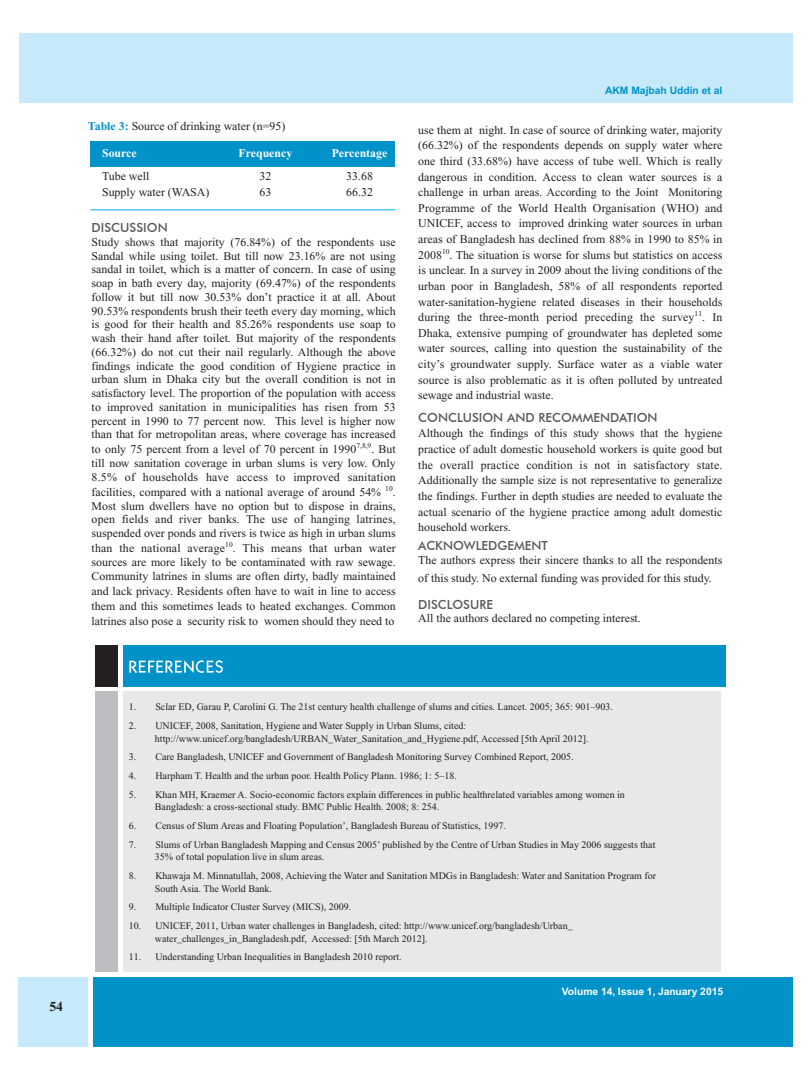
<style>
.page{position:relative;width:810px;height:1080px;background:#fff}
.page>*{position:absolute;margin:0;border:0;box-sizing:border-box;transform-origin:0 0}
.t1{font:700 13.75px "Times New Roman";color:#231f20}
.t2{font:500 12.5px "Futura BT";color:#57585a}
.t3{font:11.88px/15.6px "Times New Roman";color:#231f20;text-align:justify}
.t4{font:700 11.88px "Times New Roman";color:#fff}
.t5{font:700 10.25px "Helvetica";color:#fff}
.t6{font:700 10.25px "Helvetica";color:#0092c8}
.t7{font:10px/12.5px "Times New Roman";color:#231f20}
.s1{font-weight:700;color:#0092c8}
</style>
<div class="page">
<div style="left:90px;top:141px;width:305px;height:25px;background:#0092c8"></div>
<div style="left:19px;top:34px;width:774px;height:69px;background:#c6eafa"></div>
<div style="left:94px;top:978px;width:699px;height:69px;background:#0092c8"></div>
<div style="left:19px;top:978px;width:69px;height:69px;background:#c6eafa"></div>
<hr style="left:91px;top:210px;width:304px;height:1px;background:#00aeef">
<div style="left:95px;top:645px;width:23px;height:42px;background:#231f20"></div>
<div style="left:123px;top:691px;width:597px;height:281px;background:#e7e8e9"></div>
<div style="left:95px;top:691px;width:23px;height:281px;background:#bdbec1"></div>
<div style="left:123px;top:645px;width:603px;height:42px;background:#0092c8"></div>
<svg style="left:129px;top:660px;width:94px;height:13px"></svg>
<p class="t3" style="left:88px;top:118px;width:199px"><span class="s1">Table 3:</span> Source of drinking water (n=95)</p>
<p class="t4" style="left:102px;top:147px;width:36px">Source</p>
<p class="t4" style="left:238px;top:147px;width:55px">Frequency</p>
<p class="t4" style="left:332px;top:147px;width:57px">Percentage</p>
<p class="t3" style="left:102px;top:168px;width:49px">Tube well</p>
<p class="t3" style="left:259px;top:168px;width:13px">32</p>
<p class="t3" style="left:346px;top:168px;width:28px">33.68</p>
<p class="t3" style="left:102px;top:184px;width:109px">Supply water (WASA)</p>
<p class="t3" style="left:259px;top:184px;width:13px">63</p>
<p class="t3" style="left:346px;top:184px;width:28px">66.32</p>
<p class="t2" style="left:92px;top:220px;width:78px">DISCUSSION</p>
<p class="t3" style="left:92px;top:235px;width:306px;line-height:13.8px">Study shows that majority (76.84%) of the respondents use Sandal while using toilet. But till now 23.16% are not using sandal in toilet, which is a matter of concern. In case of using soap in bath every day, majority (69.47%) of the respondents follow it but till now 30.53% don’t practice it at all. About 90.53% respondents brush their teeth every day morning, which is good for their health and 85.26% respondents use soap to wash their hand after toilet. But majority of the respondents (66.32%) do not cut their nail regularly. Although the above findings indicate the good condition of Hygiene practice in urban slum in Dhaka city but the overall condition is not in satisfactory level. The proportion of the population with access to improved sanitation in municipalities has risen from 53 percent in 1990 to 77 percent now. This level is higher now than that for metropolitan areas, where coverage has increased</p>
<p class="t3" style="left:92px;top:443px;width:306px;line-height:13.8px">to only 75 percent from a level of 70 percent in 1990<sup>7,8,9</sup>. But till now sanitation coverage in urban slums is very low. Only 8.5% of households have access to improved sanitation</p>
<p class="t3" style="left:92px;top:485px;width:306px;line-height:13.8px">facilities, compared with a national average of around 54% <sup>10</sup>.<br>Most slum dwellers have no option but to dispose in drains, open fields and river banks. The use of hanging latrines, suspended over ponds and rivers is twice as high in urban slums</p>
<p class="t3" style="left:92px;top:542px;width:306px;line-height:13.8px">than the national average<sup>10</sup>. This means that urban water sources are more likely to be contaminated with raw sewage.<br>Community latrines in slums are often dirty, badly maintained</p>
<p class="t3" style="left:92px;top:583px;width:306px;line-height:15px">and lack privacy. Residents often have to wait in line to access them and this sometimes leads to heated exchanges. Common latrines also pose a security risk to women should they need to</p>
<p class="t6" style="left:605px;top:84px;width:119px">AKM Majbah Uddin et al</p>
<p class="t3" style="left:418px;top:122px;width:306px">use them at night. In case of source of drinking water, majority (66.32%) of the respondents depends on supply water where one third (33.68%) have access of tube well. Which is really dangerous in condition. Access to clean water sources is a challenge in urban areas. According to the Joint Monitoring Programme of the World Health Organisation (WHO) and UNICEF, access to improved drinking water sources in urban areas of Bangladesh has declined from 88% in 1990 to 85% in 2008<sup>10</sup>. The situation is worse for slums but statistics on access is unclear. In a survey in 2009 about the living conditions of the urban poor in Bangladesh, 58% of all respondents reported water-sanitation-hygiene related diseases in their households during the three-month period preceding the survey<sup>11</sup>. In Dhaka, extensive pumping of groundwater has depleted some water sources, calling into question the sustainability of the city’s groundwater supply. Surface water as a viable water source is also problematic as it is often polluted by untreated sewage and industrial waste.</p>
<p class="t2" style="left:418px;top:410px;width:241px">CONCLUSION AND RECOMMENDATION</p>
<p class="t3" style="left:418px;top:426px;width:306px">Although the findings of this study shows that the hygiene practice of adult domestic household workers is quite good but the overall practice condition is not in satisfactory state.<br>Additionally the sample size is not representative to generalize the findings. Further in depth studies are needed to evaluate the actual scenario of the hygiene practice among adult domestic household workers.</p>
<p class="t2" style="left:418px;top:538px;width:131px">ACKNOWLEDGEMENT</p>
<p class="t3" style="left:418px;top:551px;width:306px;line-height:18.8px">The authors express their sincere thanks to all the respondents of this study. No external funding was provided for this study.</p>
<p class="t2" style="left:418px;top:597px;width:76px">DISCLOSURE</p>
<p class="t3" style="left:418px;top:611px;width:224px">All the authors declared no competing interest.</p>
<p class="t1" style="left:49px;top:999px;width:15px">54</p>
<p class="t7" style="left:129px;top:701px;width:486px">1. Sclar ED, Garau P, Carolini G. The 21st century health challenge of slums and cities. Lancet. 2005; 365: 901–903.</p>
<p class="t7" style="left:155px;top:720px;width:435px;text-indent:-26px">2. UNICEF, 2008, Sanitation, Hygiene and Water Supply in Urban Slums, cited: http://www.unicef.org/bangladesh/URBAN_Water_Sanitation_and_Hygiene.pdf, Accessed [5th April 2012].</p>
<p class="t7" style="left:129px;top:751px;width:446px">3. Care Bangladesh, UNICEF and Government of Bangladesh Monitoring Survey Combined Report, 2005.</p>
<p class="t7" style="left:129px;top:770px;width:330px">4. Harpham T. Health and the urban poor. Health Policy Plann. 1986; 1: 5–18.</p>
<p class="t7" style="left:155px;top:788px;width:472px;text-indent:-26px">5. Khan MH, Kraemer A. Socio-economic factors explain differences in public healthrelated variables among women in<br>Bangladesh: a cross-sectional study. BMC Public Health. 2008; 8: 254.</p>
<p class="t7" style="left:129px;top:820px;width:379px">6. Census of Slum Areas and Floating Population’, Bangladesh Bureau of Statistics, 1997.</p>
<p class="t7" style="left:155px;top:838px;width:502px;text-indent:-26px">7. Slums of Urban Bangladesh Mapping and Census 2005’ published by the Centre of Urban Studies in May 2006 suggests that<br>35% of total population live in slum areas.</p>
<p class="t7" style="left:155px;top:870px;width:503px;text-indent:-26px">8. Khawaja M. Minnatullah, 2008, Achieving the Water and Sanitation MDGs in Bangladesh: Water and Sanitation Program for<br>South Asia. The World Bank.</p>
<p class="t7" style="left:129px;top:901px;width:224px">9. Multiple Indicator Cluster Survey (MICS), 2009.</p>
<p class="t7" style="left:155px;top:920px;width:419px;text-indent:-26px">10. UNICEF, 2011, Urban water challenges in Bangladesh, cited: http://www.unicef.org/bangladesh/Urban_ water_challenges_in_Bangladesh.pdf, Accessed: [5th March 2012].</p>
<p class="t7" style="left:129px;top:951px;width:275px">11. Understanding Urban Inequalities in Bangladesh 2010 report.</p>
<p class="t5" style="left:562px;top:985px;width:163px">Volume 14, Issue 1, January 2015</p>
</div>
